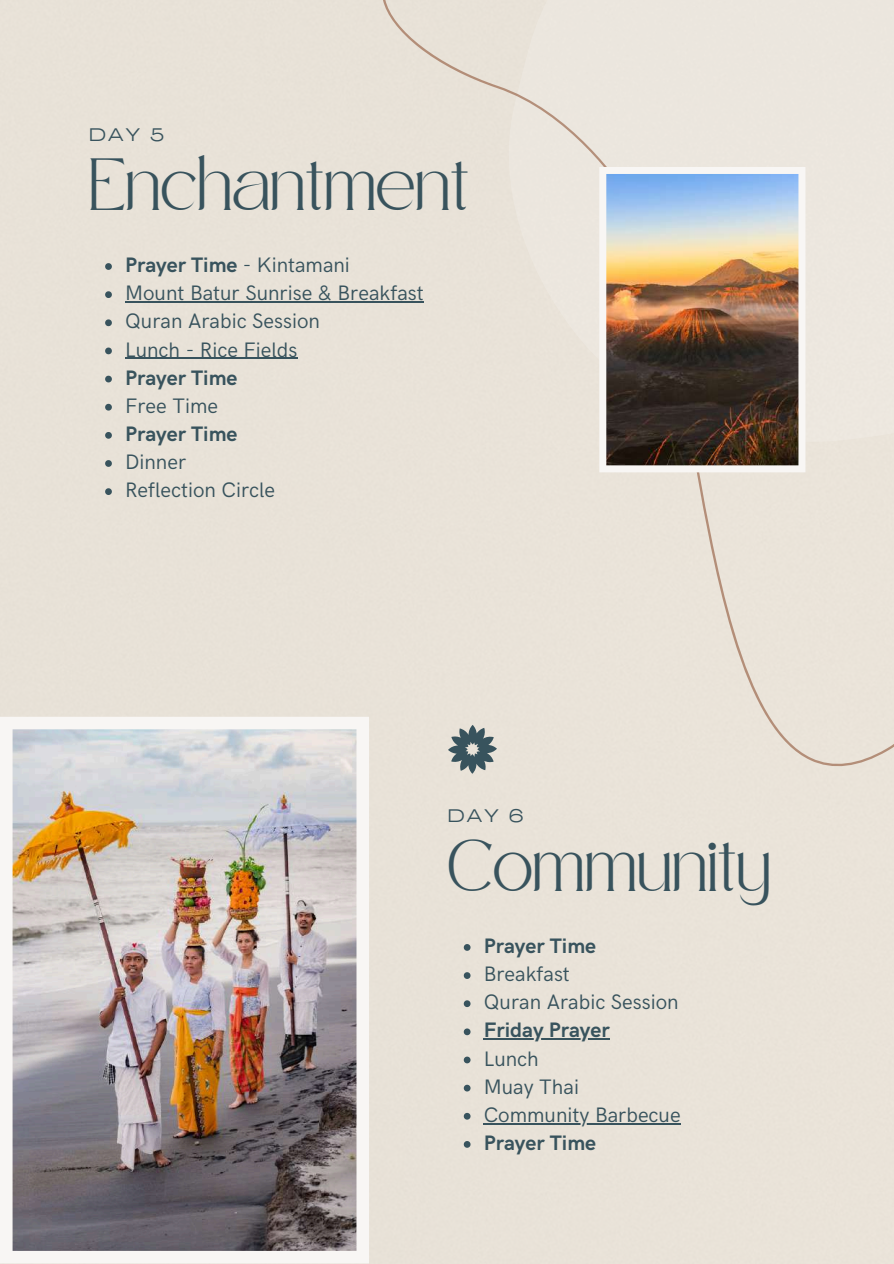
<style>
.page{position:relative;width:894px;height:1264px;background:#fff}
.page>*{position:absolute;margin:0;border:0;box-sizing:border-box;transform-origin:0 0}
.t1{font:36px "Safira March";color:#38535d}
.t2{font:21px/28.2px "HK Grotesk";color:#38535d}
.t3{font:700 21px "HK Grotesk";color:#38535d}
.t4{font:18px "Agrandir Grand";letter-spacing:.125em;color:#38535d}
.s1{font-weight:700}
</style>
<div class="page">
<div style="left:0;top:0;width:893px;height:1263px;background:#e8e2d8"></div>
<div style="left:367px;top:0;width:526px;height:794px;background:#eae3d9"></div>
<img style="left:599px;top:167px;width:206px;height:305px">
<svg style="left:448px;top:724px;width:48px;height:49px;background:#8b9697"></svg>
<svg style="left:105px;top:263px;width:7px;height:7px"></svg>
<svg style="left:105px;top:291px;width:7px;height:7px"></svg>
<hr style="left:125px;top:301px;width:298px;height:1px;background:#38535d">
<svg style="left:105px;top:319px;width:7px;height:7px"></svg>
<svg style="left:105px;top:347px;width:7px;height:7px"></svg>
<hr style="left:125px;top:358px;width:172px;height:1px;background:#38535d">
<svg style="left:105px;top:376px;width:7px;height:6px"></svg>
<svg style="left:105px;top:404px;width:7px;height:6px"></svg>
<svg style="left:105px;top:432px;width:7px;height:7px"></svg>
<svg style="left:105px;top:460px;width:7px;height:7px"></svg>
<svg style="left:105px;top:488px;width:7px;height:7px"></svg>
<svg style="left:463px;top:944px;width:7px;height:6px"></svg>
<svg style="left:463px;top:972px;width:7px;height:6px"></svg>
<svg style="left:463px;top:1000px;width:7px;height:7px"></svg>
<svg style="left:463px;top:1028px;width:7px;height:7px"></svg>
<hr style="left:483px;top:1038px;width:126px;height:1px;background:#38535d">
<svg style="left:463px;top:1056px;width:7px;height:7px"></svg>
<svg style="left:463px;top:1084px;width:7px;height:7px"></svg>
<svg style="left:463px;top:1112px;width:7px;height:7px"></svg>
<hr style="left:483px;top:1122px;width:197px;height:2px;background:#38535d">
<svg style="left:463px;top:1140px;width:7px;height:7px"></svg>
<img style="left:0;top:716px;width:369px;height:547px">
<p class="t4" style="left:89px;top:128px;width:76px">DAY 5</p>
<h1 class="t1" style="left:89px;top:176px;width:381px">Enchantment</h1>
<p class="t2" style="left:125px;top:252px;width:300px"><span class="s1">Prayer Time</span> - Kintamani<br>Mount Batur Sunrise &amp; Breakfast<br>Quran Arabic Session<br>Lunch - Rice Fields</p>
<p class="t3" style="left:125px;top:366px;width:114px">Prayer Time</p>
<p class="t2" style="left:125px;top:392px;width:94px">Free Time</p>
<p class="t3" style="left:125px;top:422px;width:114px">Prayer Time</p>
<p class="t2" style="left:125px;top:448px;width:152px">Dinner<br>Reflection Circle</p>
<p class="t4" style="left:448px;top:808px;width:77px">DAY 6</p>
<h1 class="t1" style="left:448px;top:857px;width:324px">Community</h1>
<p class="t3" style="left:483px;top:934px;width:114px">Prayer Time</p>
<p class="t2" style="left:483px;top:960px;width:196px">Breakfast<br>Quran Arabic Session</p>
<p class="t3" style="left:483px;top:1018px;width:127px">Friday Prayer</p>
<p class="t2" style="left:483px;top:1045px;width:198px">Lunch<br>Muay Thai<br>Community Barbecue</p>
<p class="t3" style="left:483px;top:1131px;width:114px">Prayer Time</p>
</div>
